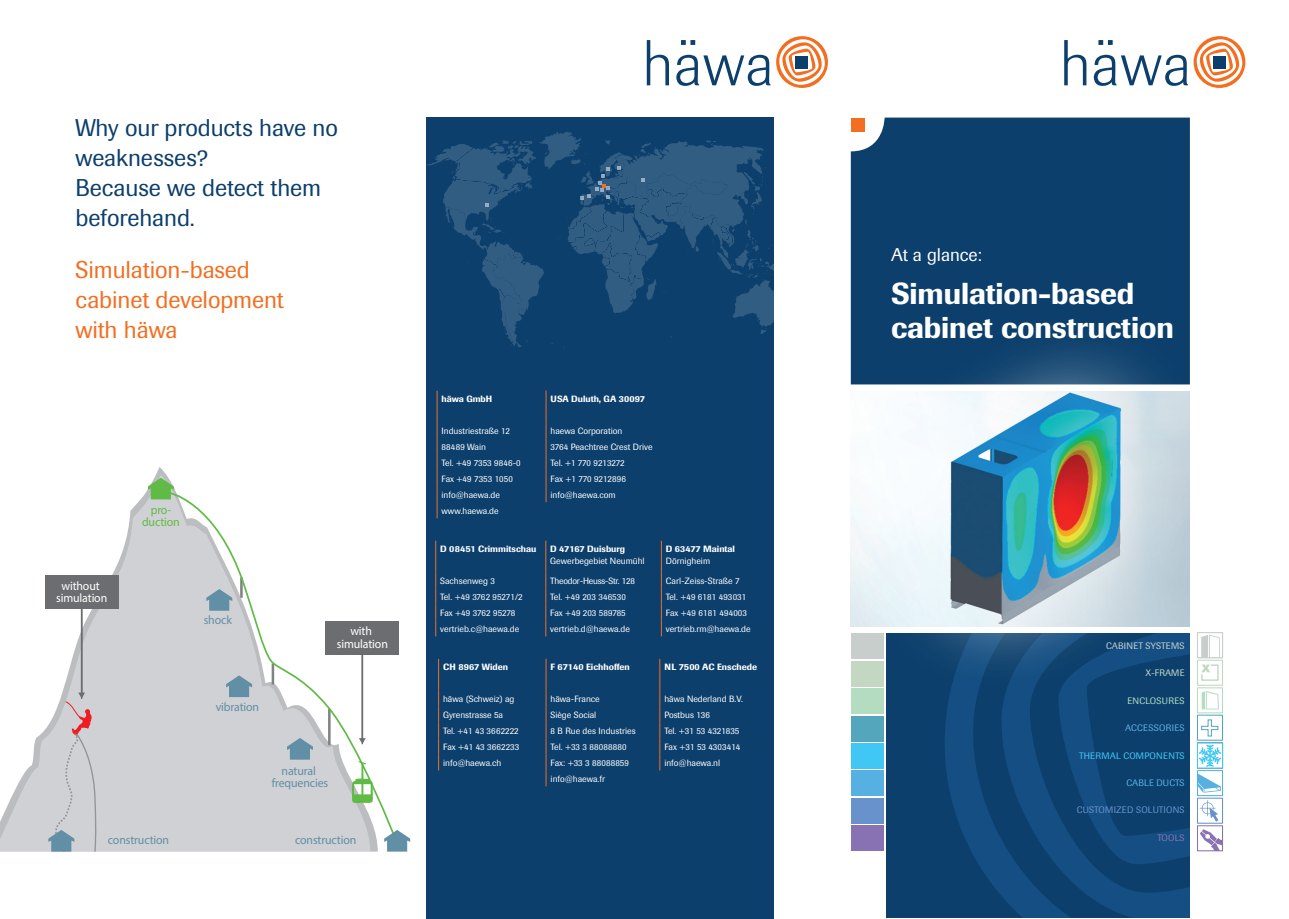
<style>
.page{position:relative;width:1289px;height:919px;background:#fff}
.page>*{position:absolute;margin:0;border:0;box-sizing:border-box;transform-origin:0 0}
.t1{font:500 30px/34.5px "Imago";letter-spacing:-.005em;color:#fff}
.t2{font:24px/30px "Imago";letter-spacing:-.005em;color:#0c3f6c}
.t3{font:24px/30px "Imago";letter-spacing:-.005em;color:#f36e21}
.Subline{font:18.15px "Imago";color:#fff}
.t4{font:700 12.3px/12.3px "Corbel";letter-spacing:-.01em;color:#618fa5;text-align:center;scale:.96 1}
.t5{font:700 12.3px/12.3px "Corbel";letter-spacing:-.01em;color:#fff;text-align:center;scale:.96 1}
.t6{font:700 12.3px/12.3px "Corbel";letter-spacing:-.01em;color:#60bb46;text-align:center;scale:.96 1}
.Schlagwort-Hauptg{font:9.3px "Imago";letter-spacing:.02em;color:#57b0e2}
.Schlagwort-Hauptg-2{font:9.3px "Imago";letter-spacing:.02em;color:#6892cc}
.Schlagwort-Hauptg-3{font:9.3px "Imago";letter-spacing:.02em;color:#40c7f4}
.Schlagwort-Hauptg-4{font:9.3px "Imago";letter-spacing:.01em;color:#c7cecc}
.Schlagwort-Hauptg-5{font:9.3px "Imago";letter-spacing:.04em;color:#b3dcc0}
.Schlagwort-Hauptg-6{font:9.3px "Imago";letter-spacing:.02em;color:#c4d7c2}
.Schlagwort-Hauptg-7{font:9.3px "Imago";letter-spacing:.01em;color:#8972b3}
.t7{font:9px "Imago";color:#fff}
.t8{font:500 9px "Imago";color:#fff}
.t9{font:9px "Imago";letter-spacing:.02em;color:#fff}
.t10{font:9px "Imago";letter-spacing:-.025em;color:#fff}
</style>
<div class="page">
<div style="left:426px;top:118px;width:348px;height:800px;background:#0c3f6c"></div>
<svg style="left:0;top:475px;width:370px;height:376px;fill:#d0d1d4"></svg>
<svg style="left:165px;top:490px;width:232px;height:351px"></svg>
<svg style="left:206px;top:589px;width:26px;height:21px"></svg>
<svg style="left:226px;top:675px;width:26px;height:22px"></svg>
<svg style="left:287px;top:737px;width:26px;height:22px"></svg>
<svg style="left:148px;top:477px;width:26px;height:22px"></svg>
<svg style="left:384px;top:829px;width:26px;height:22px"></svg>
<svg style="left:351px;top:761px;width:22px;height:42px"></svg>
<div style="left:45px;top:575px;width:74px;height:34px;background:#6c6d70"></div>
<hr style="left:81px;top:609px;width:2px;height:84px;background:#6c6d70">
<svg style="left:48px;top:692px;width:49px;height:159px;background:#cac7cb"></svg>
<div style="left:325px;top:621px;width:74px;height:33px;background:#6c6d70"></div>
<hr style="left:361px;top:654px;width:2px;height:85px;background:#6c6d70">
<svg style="left:359px;top:738px;width:7px;height:6px"></svg>
<svg style="left:646px;top:40px;width:23px;height:45px"></svg>
<svg style="left:676px;top:40px;width:94px;height:46px"></svg>
<svg style="left:776px;top:36px;width:52px;height:52px"></svg>
<svg style="left:427px;top:140px;width:347px;height:208px"></svg>
<svg style="left:485px;top:203px;width:3px;height:4px"></svg>
<svg style="left:641px;top:178px;width:4px;height:3px"></svg>
<svg style="left:580px;top:167px;width:30px;height:33px"></svg>
<svg style="left:1064px;top:40px;width:22px;height:45px"></svg>
<svg style="left:1093px;top:40px;width:94px;height:46px"></svg>
<svg style="left:1193px;top:36px;width:52px;height:52px"></svg>
<div style="left:850px;top:118px;width:339px;height:266px;background:#0c3f6c"></div>
<div style="left:851px;top:118px;width:14px;height:14px;background:#f36e21"></div>
<div style="left:886px;top:633px;width:303px;height:284px;background:#0c3f6c"></div>
<svg style="left:945px;top:692px;width:56px;height:203px"></svg>
<svg style="left:1001px;top:692px;width:188px;height:225px"></svg>
<div style="left:851px;top:633px;width:32px;height:26px;background:#c7cecc"></div>
<div style="left:851px;top:660px;width:32px;height:26px;background:#c4d7c2"></div>
<div style="left:851px;top:688px;width:32px;height:25px;background:#b3dcc0"></div>
<div style="left:850px;top:715px;width:33px;height:26px;background:#54a6bc"></div>
<div style="left:851px;top:797px;width:32px;height:26px;background:#6892cc"></div>
<div style="left:851px;top:825px;width:32px;height:25px;background:#8972b3"></div>
<div style="left:851px;top:743px;width:32px;height:25px;background:#40c7f4"></div>
<div style="left:851px;top:770px;width:32px;height:26px;background:#57b0e2"></div>
<div style="left:872px;top:320px;width:327px;height:372px;background:#fff;opacity:.75"></div>
<img style="left:945px;top:390px;width:182px;height:237px">
<hr style="left:436px;top:390px;width:1px;height:32px;background:#f36e21">
<svg style="left:436px;top:422px;width:1px;height:96px"></svg>
<hr style="left:435px;top:540px;width:1px;height:32px;background:#f36e21">
<svg style="left:435px;top:572px;width:1px;height:64px"></svg>
<hr style="left:545px;top:540px;width:1px;height:32px;background:#f36e21">
<svg style="left:545px;top:572px;width:1px;height:64px"></svg>
<hr style="left:661px;top:540px;width:1px;height:32px;background:#f36e21">
<svg style="left:661px;top:572px;width:1px;height:64px"></svg>
<hr style="left:438px;top:658px;width:1px;height:32px;background:#f36e21">
<svg style="left:438px;top:690px;width:1px;height:80px"></svg>
<hr style="left:545px;top:658px;width:1px;height:32px;background:#f36e21">
<svg style="left:545px;top:690px;width:1px;height:96px"></svg>
<hr style="left:659px;top:658px;width:1px;height:32px;background:#f36e21">
<svg style="left:659px;top:690px;width:1px;height:80px"></svg>
<hr style="left:545px;top:390px;width:1px;height:32px;background:#f36e21">
<svg style="left:545px;top:422px;width:1px;height:80px"></svg>
<svg style="left:1196px;top:632px;width:26px;height:219px"></svg>
<p class="t2" style="left:75px;top:112px;width:264px">Why our products have no weaknesses?</p>
<p class="t2" style="left:75px;top:172px;width:247px">Because we detect them beforehand.</p>
<p class="t3" style="left:75px;top:254px;width:210px">Simulation-based cabinet development with häwa</p>
<p class="t5" style="left:56px;top:579px;width:55px">without simulation</p>
<p class="t6" style="left:142px;top:503px;width:41px">pro&shy;duction</p>
<p class="t4" style="left:204px;top:613px;width:31px">shock</p>
<p class="t4" style="left:216px;top:700px;width:47px">vibration</p>
<p class="t5" style="left:337px;top:625px;width:55px">with simulation</p>
<p class="t4" style="left:272px;top:764px;width:60px">natural frequencies</p>
<p class="t4" style="left:108px;top:833px;width:65px">construction</p>
<p class="t4" style="left:295px;top:833px;width:65px">construction</p>
<p class="t8" style="left:441px;top:393px;width:52px">häwa GmbH</p>
<p class="t7" style="left:441px;top:425px;width:70px">Industriestraße 12</p>
<p class="t9" style="left:441px;top:441px;width:46px">88489 Wain</p>
<p class="t7" style="left:441px;top:457px;width:81px">Tel. +49 7353 9846-0</p>
<p class="t7" style="left:441px;top:473px;width:73px">Fax +49 7353 1050</p>
<p class="t7" style="left:441px;top:489px;width:60px">info@haewa.de</p>
<p class="t7" style="left:441px;top:505px;width:58px">www.haewa.de</p>
<p class="t8" style="left:440px;top:543px;width:98px">D 08451 Crimmitschau</p>
<p class="t7" style="left:440px;top:575px;width:56px">Sachsenweg 3</p>
<p class="t7" style="left:440px;top:591px;width:84px">Tel. +49 3762 95271/2</p>
<p class="t7" style="left:440px;top:607px;width:77px">Fax +49 3762 95278</p>
<p class="t7" style="left:440px;top:623px;width:80px">vertrieb.c@haewa.de</p>
<p class="t8" style="left:443px;top:661px;width:66px">CH 8967 Widen</p>
<p class="t7" style="left:443px;top:693px;width:73px">häwa (Schweiz) ag</p>
<p class="t7" style="left:443px;top:709px;width:61px">Gyrenstrasse 5a</p>
<p class="t7" style="left:443px;top:725px;width:77px">Tel. +41 43 3662222</p>
<p class="t7" style="left:443px;top:741px;width:77px">Fax +41 43 3662233</p>
<p class="t7" style="left:443px;top:757px;width:60px">info@haewa.ch</p>
<p class="t8" style="left:550px;top:393px;width:96px">USA Duluth, GA 30097</p>
<p class="t7" style="left:550px;top:425px;width:73px">haewa Corporation</p>
<p class="t7" style="left:550px;top:441px;width:103px">3764 Peachtree Crest Drive</p>
<p class="t7" style="left:550px;top:457px;width:76px">Tel. +1 770 9213272</p>
<p class="t7" style="left:550px;top:473px;width:77px">Fax +1 770 9212896</p>
<p class="t7" style="left:550px;top:489px;width:67px">info@haewa.com</p>
<p class="t8" style="left:550px;top:543px;width:76px">D 47167 Duisburg</p>
<p class="t7" style="left:550px;top:555px;width:96px">Gewerbegebiet Neumühl</p>
<p class="t10" style="left:550px;top:575px;width:86px">Theodor-Heuss-Str. 128</p>
<p class="t7" style="left:550px;top:591px;width:77px">Tel. +49 203 346530</p>
<p class="t7" style="left:550px;top:607px;width:77px">Fax +49 203 589785</p>
<p class="t7" style="left:550px;top:623px;width:81px">vertrieb.d@haewa.de</p>
<p class="t8" style="left:550px;top:661px;width:81px">F 67140 Eichhoffen</p>
<p class="t7" style="left:550px;top:693px;width:51px">häwa-France</p>
<p class="t7" style="left:550px;top:709px;width:47px">Siège Social</p>
<p class="t7" style="left:550px;top:725px;width:87px">8 B Rue des Industries</p>
<p class="t9" style="left:550px;top:741px;width:77px">Tel. +33 3 88088880</p>
<p class="t9" style="left:550px;top:757px;width:80px">Fax: +33 3 88088859</p>
<p class="t7" style="left:550px;top:773px;width:56px">info@haewa.fr</p>
<p class="t8" style="left:666px;top:543px;width:71px">D 63477 Maintal</p>
<p class="t7" style="left:666px;top:555px;width:46px">Dörnigheim</p>
<p class="t7" style="left:666px;top:575px;width:75px">Carl-Zeiss-Straße 7</p>
<p class="t9" style="left:666px;top:591px;width:82px">Tel. +49 6181 493031</p>
<p class="t9" style="left:666px;top:607px;width:83px">Fax +49 6181 494003</p>
<p class="t7" style="left:666px;top:623px;width:86px">vertrieb.rm@haewa.de</p>
<p class="t8" style="left:664px;top:661px;width:94px">NL 7500 AC Enschede</p>
<p class="t7" style="left:664px;top:693px;width:80px">häwa Nederland B.V.</p>
<p class="t7" style="left:664px;top:709px;width:47px">Postbus 136</p>
<p class="t7" style="left:664px;top:725px;width:76px">Tel. +31 53 4321835</p>
<p class="t7" style="left:664px;top:741px;width:77px">Fax +31 53 4303414</p>
<p class="t7" style="left:664px;top:757px;width:57px">info@haewa.nl</p>
<p class="Subline" style="left:891px;top:244px;width:92px">At a glance:</p>
<p class="t1" style="left:891px;top:276px;width:284px">Simulation-based cabinet construction</p>
<p class="Schlagwort-Hauptg-4" style="left:1106px;top:640px;width:80px">CABINET SYSTEMS</p>
<p class="Schlagwort-Hauptg-6" style="left:1145px;top:667px;width:41px">X-FRAME</p>
<p class="Schlagwort-Hauptg-5" style="left:1127px;top:695px;width:59px">ENCLOSURES</p>
<p class="Schlagwort-Hauptg" style="left:1125px;top:722px;width:61px">ACCESSORIES</p>
<p class="Schlagwort-Hauptg-3" style="left:1079px;top:749px;width:107px">THERMAL COMPONENTS</p>
<p class="Schlagwort-Hauptg" style="left:1126px;top:777px;width:60px">CABLE DUCTS</p>
<p class="Schlagwort-Hauptg-2" style="left:1076px;top:804px;width:109px">CUSTOMIZED SOLUTIONS</p>
<p class="Schlagwort-Hauptg-7" style="left:1157px;top:832px;width:29px">TOOLS</p>
</div>
